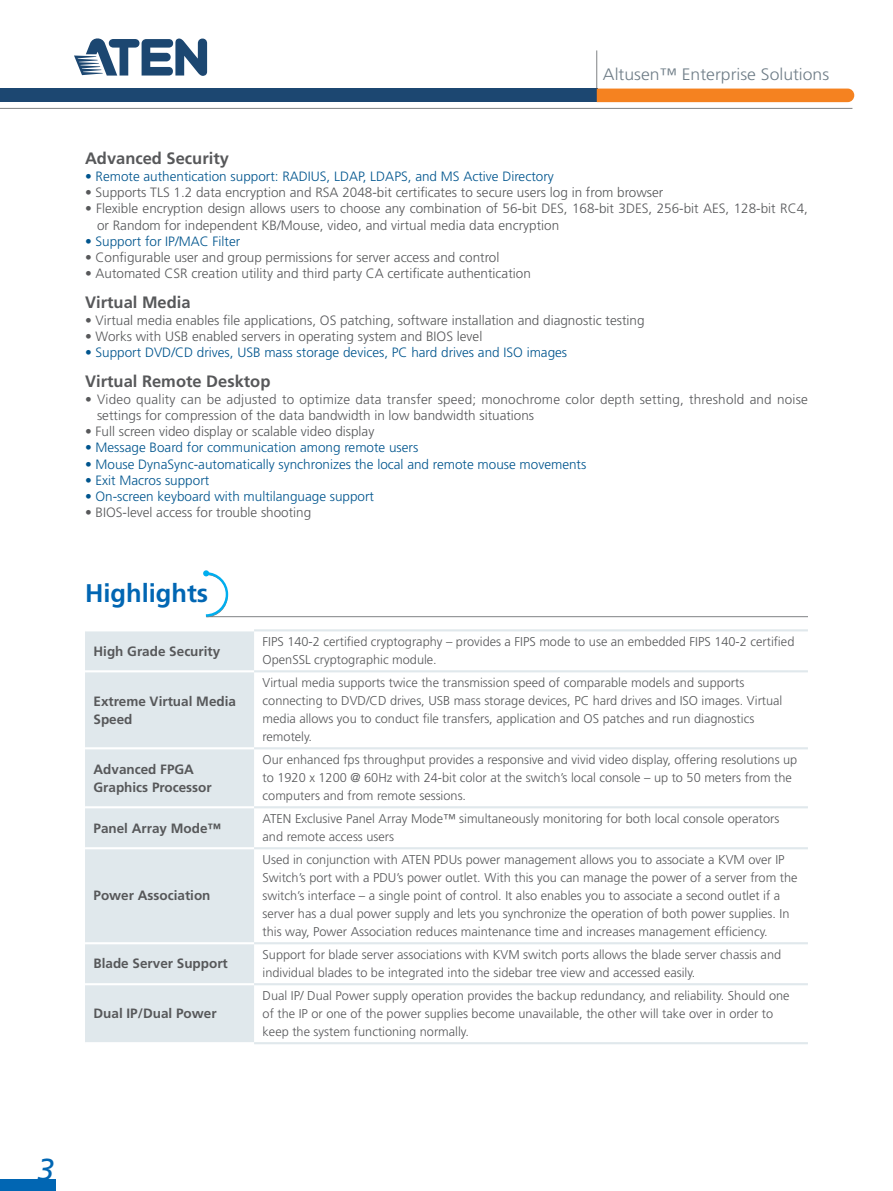
<style>
.page{position:relative;width:893px;height:1191px;background:#fff}
.page>*{position:absolute;margin:0;border:0;box-sizing:border-box;transform-origin:0 0}
.t1{font:italic 30.3px "Frutiger";color:#0166b3}
.t2{font:700 25.5px "Frutiger";color:#0166b3}
.t3{font:700 16.5px "Frutiger";color:#57585a}
.t4{font:300 16.5px "Frutiger";color:#707e88;scale:1.06 1}
.t5{font:300 13.5px/16.2px "Frutiger";color:#57585a}
.t6{font:300 13.5px "Frutiger";color:#00558e}
.t7{font:700 13.5px/18px "Frutiger";color:#57585a}
.t8{font:300 12.75px/18px "Frutiger";color:#57585a}
</style>
<div class="page">
<div style="left:0;top:1179px;width:55px;height:12px;background:#0166b3"></div>
<hr style="left:596px;top:50px;width:1px;height:39px;background:#808285">
<div style="left:0;top:89px;width:597px;height:13px;background:#1c4771"></div>
<hr style="left:0;top:108px;width:852px;height:1px;background:#808285">
<div style="left:597px;top:89px;width:257px;height:13px;background:#f58220"></div>
<svg style="left:74px;top:38px;width:133px;height:38px"></svg>
<svg style="left:203px;top:570px;width:605px;height:48px"></svg>
<div style="left:85px;top:631px;width:169px;height:311px;background:#e0e8ec"></div>
<div style="left:85px;top:944px;width:169px;height:98px;background:#e0e8ec"></div>
<hr style="left:85px;top:983px;width:169px;height:2px;background:#fff">
<hr style="left:254px;top:983px;width:554px;height:2px;background:#e0e8ec">
<hr style="left:254px;top:1042px;width:554px;height:2px;background:#e0e8ec">
<hr style="left:85px;top:670px;width:169px;height:2px;background:#fff">
<hr style="left:85px;top:747px;width:169px;height:2px;background:#fff">
<hr style="left:85px;top:806px;width:169px;height:2px;background:#fff">
<hr style="left:85px;top:847px;width:169px;height:2px;background:#fff">
<hr style="left:254px;top:629px;width:554px;height:2px;background:#e0e8ec">
<hr style="left:254px;top:670px;width:554px;height:2px;background:#e0e8ec">
<hr style="left:254px;top:747px;width:554px;height:2px;background:#e0e8ec">
<hr style="left:254px;top:806px;width:554px;height:2px;background:#e0e8ec">
<hr style="left:254px;top:847px;width:554px;height:2px;background:#e0e8ec">
<hr style="left:254px;top:942px;width:554px;height:2px;background:#e0e8ec">
<p class="t4" style="left:603px;top:65px;width:215px">Altusen™ Enterprise Solutions</p>
<p class="t3" style="left:85px;top:149px;width:145px">Advanced Security</p>
<p class="t6" style="left:85px;top:169px;width:470px">• Remote authentication support: RADIUS, LDAP, LDAPS, and MS Active Directory</p>
<p class="t5" style="left:85px;top:184px;width:580px">• Supports TLS 1.2 data encryption and RSA 2048-bit certificates to secure users log in from browser</p>
<p class="t5" style="left:97px;top:201px;width:712px;text-indent:-12px">• Flexible encryption design allows users to choose any combination of 56-bit DES, 168-bit 3DES, 256-bit AES, 128-bit RC4, or Random for independent KB/Mouse, video, and virtual media data encryption</p>
<p class="t6" style="left:85px;top:234px;width:157px">• Support for IP/MAC Filter</p>
<p class="t5" style="left:85px;top:249px;width:416px">• Configurable user and group permissions for server access and control</p>
<p class="t5" style="left:85px;top:265px;width:447px">• Automated CSR creation utility and third party CA certificate authentication</p>
<p class="t3" style="left:85px;top:292px;width:107px">Virtual Media</p>
<p class="t5" style="left:85px;top:312px;width:561px">• Virtual media enables file applications, OS patching, software installation and diagnostic testing</p>
<p class="t5" style="left:85px;top:328px;width:399px">• Works with USB enabled servers in operating system and BIOS level</p>
<p class="t6" style="left:85px;top:345px;width:484px">• Support DVD/CD drives, USB mass storage devices, PC hard drives and ISO images</p>
<p class="t3" style="left:85px;top:371px;width:187px">Virtual Remote Desktop</p>
<p class="t5" style="left:97px;top:391px;width:712px;text-indent:-12px">• Video quality can be adjusted to optimize data transfer speed; monochrome color depth setting, threshold and noise settings for compression of the data bandwidth in low bandwidth situations</p>
<p class="t5" style="left:85px;top:423px;width:291px">• Full screen video display or scalable video display</p>
<p class="t6" style="left:85px;top:440px;width:335px">• Message Board for communication among remote users</p>
<p class="t6" style="left:85px;top:456px;width:503px">• Mouse DynaSync-automatically synchronizes the local and remote mouse movements</p>
<p class="t6" style="left:85px;top:472px;width:126px">• Exit Macros support</p>
<p class="t6" style="left:85px;top:489px;width:291px">• On-screen keyboard with multilanguage support</p>
<p class="t5" style="left:85px;top:504px;width:228px">• BIOS-level access for trouble shooting</p>
<h2 class="t2" style="left:85px;top:578px;width:125px">Highlights</h2>
<p class="t7" style="left:94px;top:642px;width:128px">High Grade Security</p>
<p class="t8" style="left:263px;top:633px;width:533px">FIPS 140-2 certified cryptography – provides a FIPS mode to use an embedded FIPS 140-2 certified<br>OpenSSL cryptographic module.</p>
<p class="t7" style="left:94px;top:691px;width:144px">Extreme Virtual Media<br>Speed</p>
<p class="t8" style="left:263px;top:674px;width:521px">Virtual media supports twice the transmission speed of comparable models and supports connecting to DVD/CD drives, USB mass storage devices, PC hard drives and ISO images. Virtual media allows you to conduct file transfers, application and OS patches and run diagnostics remotely.</p>
<p class="t7" style="left:94px;top:759px;width:120px">Advanced FPGA<br>Graphics Processor</p>
<p class="t8" style="left:263px;top:751px;width:536px">Our enhanced fps throughput provides a responsive and vivid video display, offering resolutions up to 1920 x 1200 @ 60Hz with 24-bit color at the switch’s local console – up to 50 meters from the computers and from remote sessions.</p>
<p class="t7" style="left:94px;top:818px;width:129px">Panel Array Mode™</p>
<p class="t8" style="left:263px;top:809px;width:518px">ATEN Exclusive Panel Array Mode™ simultaneously monitoring for both local console operators and remote access users</p>
<p class="t7" style="left:94px;top:886px;width:119px">Power Association</p>
<p class="t8" style="left:263px;top:850px;width:536px">Used in conjunction with ATEN PDUs power management allows you to associate a KVM over IP Switch’s port with a PDU’s power outlet. With this you can manage the power of a server from the switch’s interface – a single point of control. It also enables you to associate a second outlet if a server has a dual power supply and lets you synchronize the operation of both power supplies. In this way, Power Association reduces maintenance time and increases management efficiency.</p>
<p class="t7" style="left:94px;top:954px;width:136px">Blade Server Support</p>
<p class="t8" style="left:263px;top:945px;width:520px">Support for blade server associations with KVM switch ports allows the blade server chassis and individual blades to be integrated into the sidebar tree view and accessed easily.</p>
<p class="t7" style="left:94px;top:1004px;width:125px">Dual IP/Dual Power</p>
<p class="t8" style="left:263px;top:986px;width:528px">Dual IP/ Dual Power supply operation provides the backup redundancy, and reliability. Should one of the IP or one of the power supplies become unavailable, the other will take over in order to keep the system functioning normally.</p>
<h1 class="t1" style="left:38px;top:1152px;width:18px">3</h1>
</div>
